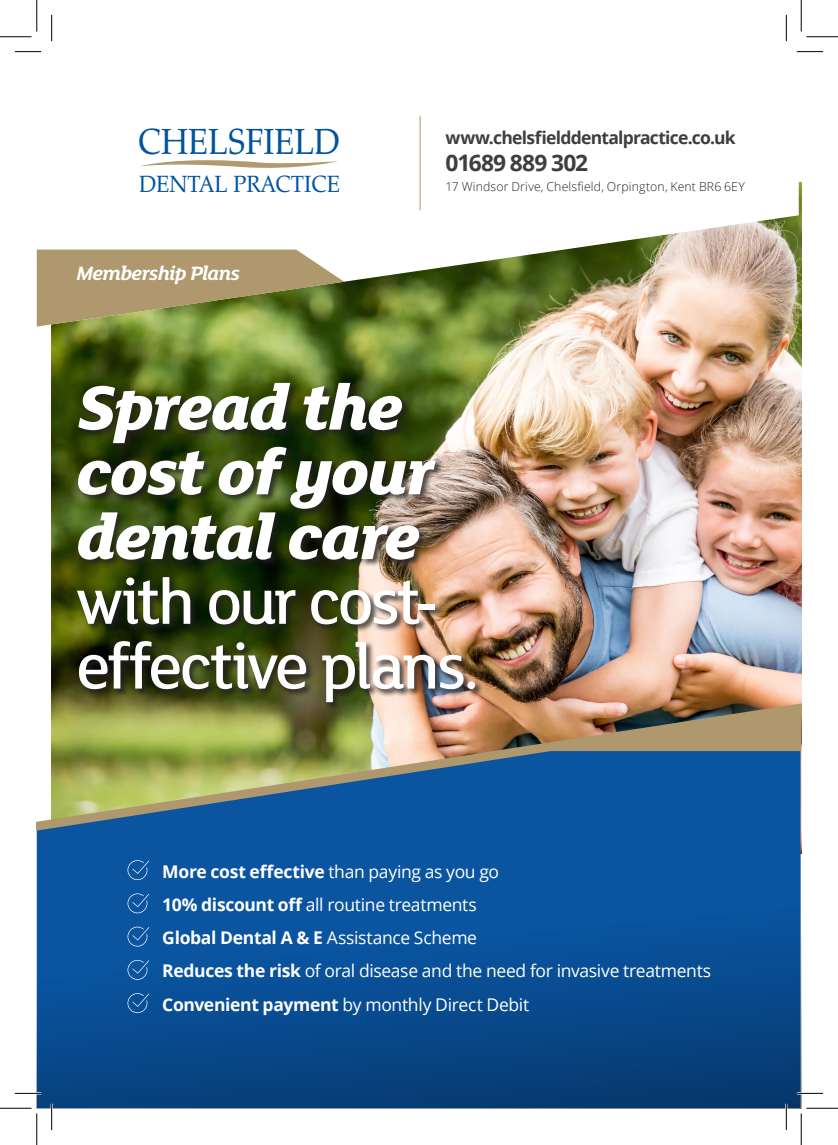
<style>
.page{position:relative;width:838px;height:1145px;background:#fff}
.page>*{position:absolute;margin:0;border:0;box-sizing:border-box;transform-origin:0 0}
.t1{font:italic 800 68.25px/64.8px "FS Lola";letter-spacing:-.035em;color:#fff}
.t2{font:35.88px "Zapf Calligraphic 801 BT";color:#0153a0;scale:.92 1}
.t3{font:23.28px "Zapf Calligraphic 801 BT";color:#0153a0;scale:.95 1}
.t4{font:700 22.75px "Open Sans";letter-spacing:-.04em;color:#3e3e3f}
.t5{font:italic 700 21px "FS Lola";letter-spacing:-.03em;color:#fff}
.t6{font:17.5px "Open Sans";letter-spacing:-.02em;color:#fff}
.t7{font:700 17.5px "Open Sans";letter-spacing:-.015em;color:#fff}
.t8{font:700 17.5px "Open Sans";letter-spacing:-.045em;color:#3e3e3f}
.t9{font:300 12.25px "Open Sans";letter-spacing:.01em;color:#231f20}
.s1{font-weight:500;font-style:normal}
.s2{font-weight:400}
.s3{font-weight:700}
</style>
<div class="page">
<img style="left:52px;top:183px;width:749px;height:669px">
<svg style="left:37px;top:41px;width:761px;height:286px"></svg>
<div style="left:37px;top:836px;width:763px;height:16px;background:#0a54a0"></div>
<div style="left:75px;top:381px;width:409px;height:330px;background:#231f20;opacity:.75"></div>
<hr style="left:419px;top:116px;width:1px;height:94px;background:#af986e">
<div style="left:37px;top:852px;width:764px;height:256px;background:linear-gradient(to bottom,#0b59aa,#073f7a)"></div>
<img style="left:37px;top:697px;width:764px;height:139px">
<svg style="left:37px;top:250px;width:307px;height:77px"></svg>
<img style="left:508px;top:706px;width:293px;height:45px">
<svg style="left:127px;top:860px;width:22px;height:20px"></svg>
<svg style="left:127px;top:893px;width:22px;height:20px"></svg>
<svg style="left:127px;top:927px;width:22px;height:20px"></svg>
<svg style="left:127px;top:960px;width:22px;height:20px"></svg>
<svg style="left:127px;top:993px;width:22px;height:20px"></svg>
<svg style="left:120px;top:106px;width:237px;height:111px"></svg>
<hr style="left:15px;top:51px;width:26px;height:2px;background:#fff">
<hr style="left:796px;top:51px;width:27px;height:2px;background:#fff">
<hr style="left:15px;top:1092px;width:26px;height:2px;background:#fff">
<hr style="left:796px;top:1092px;width:27px;height:2px;background:#fff">
<hr style="left:51px;top:1104px;width:2px;height:26px;background:#fff">
<hr style="left:785px;top:1104px;width:2px;height:26px;background:#fff">
<svg style="left:15px;top:51px;width:26px;height:1px"></svg>
<svg style="left:796px;top:51px;width:27px;height:1px"></svg>
<svg style="left:15px;top:1093px;width:26px;height:1px"></svg>
<svg style="left:796px;top:1093px;width:27px;height:1px"></svg>
<svg style="left:51px;top:15px;width:1px;height:26px"></svg>
<svg style="left:51px;top:1104px;width:1px;height:26px"></svg>
<svg style="left:786px;top:15px;width:1px;height:26px"></svg>
<svg style="left:786px;top:1104px;width:1px;height:26px"></svg>
<hr style="left:0;top:36px;width:32px;height:1px;background:#000">
<hr style="left:806px;top:36px;width:31px;height:1px;background:#000">
<hr style="left:0;top:1108px;width:32px;height:1px;background:#000">
<hr style="left:806px;top:1108px;width:31px;height:1px;background:#000">
<hr style="left:36px;top:0;width:1px;height:31px;background:#000">
<hr style="left:36px;top:1113px;width:1px;height:32px;background:#000">
<hr style="left:800px;top:0;width:1px;height:31px;background:#000">
<hr style="left:800px;top:1113px;width:1px;height:32px;background:#000">
<p class="t2" style="left:138px;top:119px;width:220px">CHELSFIELD</p>
<p class="t8" style="left:445px;top:125px;width:292px">www.chelsfielddentalpractice.co.uk</p>
<p class="t4" style="left:445px;top:147px;width:144px">01689 889 302</p>
<p class="t3" style="left:139px;top:170px;width:213px">DENTAL PRACTICE</p>
<p class="t9" style="left:445px;top:178px;width:301px">17 Windsor Drive, Chelsfield, Orpington, Kent BR6 6EY</p>
<p class="t5" style="left:76px;top:265px;width:165px">Membership Plans</p>
<p class="t1" style="left:76px;top:379px;width:404px">Spread the cost of your dental care <span class="s1">with our cost&shy;effective plans.</span></p>
<p class="t7" style="left:162px;top:859px;width:338px">More cost effective <span class="s2">than paying as you go</span></p>
<p class="t6" style="left:162px;top:892px;width:316px"><span class="s3">10% discount off</span> all routine treatments</p>
<p class="t6" style="left:162px;top:926px;width:316px"><span class="s3">Global Dental A &amp; E</span> Assistance Scheme</p>
<p class="t6" style="left:162px;top:959px;width:550px"><span class="s3">Reduces the risk</span> of oral disease and the need for invasive treatments</p>
<p class="t6" style="left:162px;top:992px;width:368px"><span class="s3">Convenient payment</span> by monthly Direct Debit</p>
</div>
